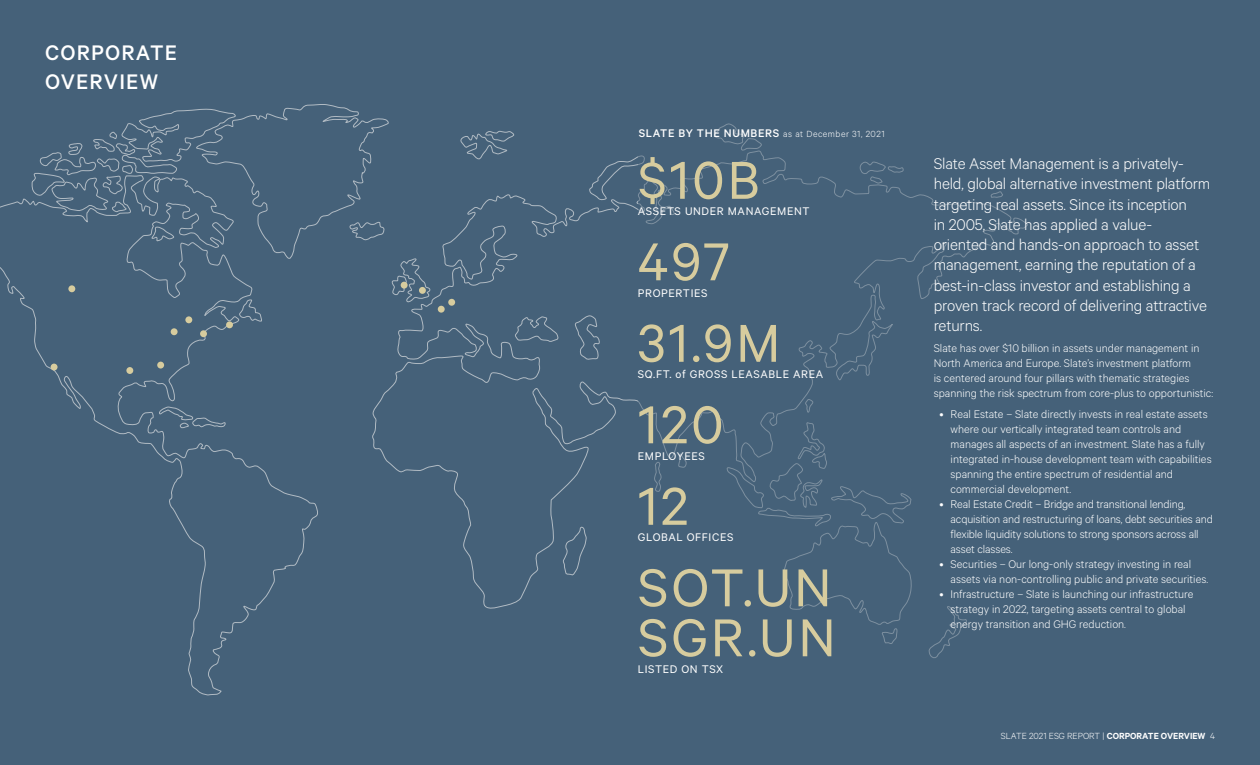
<style>
.page{position:relative;width:1260px;height:765px;background:#456179}
.page>*{position:absolute;margin:0;border:0;box-sizing:border-box;transform-origin:0 0}
.t1{font:60px/50px "Calibre";letter-spacing:.05em;color:#d7cc9e}
.t2{font:500 23.75px/28.5px "Calibre";letter-spacing:.05em;color:#fff}
.t3{font:300 17.5px/20.2px "Calibre";letter-spacing:-.01em;color:#fff}
.t4{font:300 12.5px/15px "Calibre";color:#fff}
.t5{font:12.5px "Calibre";letter-spacing:.05em;color:#fff}
.t6{font:300 10px "Calibre";color:#fff}
.t7{font:300 10px "Calibre";letter-spacing:.05em;color:#fff}
.s1{font-weight:500;font-size:12.5px}
.s2{font-weight:600}
</style>
<div class="page">
<svg style="left:0;top:182px;width:234px;height:514px"></svg>
<svg style="left:32px;top:115px;width:127px;height:207px"></svg>
<svg style="left:39px;top:131px;width:120px;height:298px"></svg>
<svg style="left:159px;top:104px;width:230px;height:117px"></svg>
<svg style="left:151px;top:221px;width:221px;height:405px"></svg>
<svg style="left:372px;top:150px;width:266px;height:459px"></svg>
<div style="left:157px;top:362px;width:7px;height:7px;background:#d7cc9e;border-radius:50%"></div>
<div style="left:126px;top:367px;width:7px;height:7px;background:#d7cc9e;border-radius:50%"></div>
<div style="left:51px;top:364px;width:7px;height:7px;background:#d7cc9e;border-radius:50%"></div>
<div style="left:68px;top:285px;width:7px;height:7px;background:#d7cc9e;border-radius:50%"></div>
<div style="left:171px;top:328px;width:7px;height:7px;background:#d7cc9e;border-radius:50%"></div>
<div style="left:185px;top:316px;width:7px;height:7px;background:#d7cc9e;border-radius:50%"></div>
<div style="left:226px;top:321px;width:7px;height:7px;background:#d7cc9e;border-radius:50%"></div>
<div style="left:200px;top:330px;width:7px;height:7px;background:#d7cc9e;border-radius:50%"></div>
<div style="left:401px;top:282px;width:7px;height:7px;background:#d7cc9e;border-radius:50%"></div>
<div style="left:419px;top:287px;width:7px;height:7px;background:#d7cc9e;border-radius:50%"></div>
<div style="left:438px;top:306px;width:7px;height:7px;background:#d7cc9e;border-radius:50%"></div>
<div style="left:448px;top:299px;width:7px;height:7px;background:#d7cc9e;border-radius:50%"></div>
<h2 class="t2" style="left:45px;top:40px;width:134px">CORPORATE<br>OVERVIEW</h2>
<p class="t7" style="left:639px;top:130px;width:247px"><span class="s1">SLATE BY THE NUMBERS</span> as at December 31, 2021</p>
<h1 class="t1" style="left:638px;top:158px;width:123px">$10B</h1>
<p class="t5" style="left:638px;top:206px;width:173px">ASSETS UNDER MANAGEMENT</p>
<h1 class="t1" style="left:638px;top:240px;width:93px">497</h1>
<p class="t5" style="left:638px;top:288px;width:71px">PROPERTIES</p>
<h1 class="t1" style="left:638px;top:321px;width:144px">31.9M</h1>
<p class="t5" style="left:638px;top:369px;width:187px">SQ.FT. of GROSS LEASABLE AREA</p>
<h1 class="t1" style="left:638px;top:403px;width:87px">120</h1>
<p class="t5" style="left:638px;top:451px;width:68px">EMPLOYEES</p>
<h1 class="t1" style="left:638px;top:484px;width:52px">12</h1>
<p class="t5" style="left:638px;top:532px;width:97px">GLOBAL OFFICES</p>
<h1 class="t1" style="left:638px;top:566px;width:199px">SOT.UN<br>SGR.UN</h1>
<p class="t5" style="left:638px;top:664px;width:87px">LISTED ON TSX</p>
<p class="t3" style="left:934px;top:154px;width:278px">Slate Asset Management is a privately&shy;held, global alternative investment platform targeting real assets. Since its inception<br>in 2005, Slate has applied a value-<br>oriented and hands-on approach to asset management, earning the reputation of a best-in-class investor and establishing a proven track record of delivering attractive returns.</p>
<p class="t4" style="left:934px;top:341px;width:281px">Slate has over $10 billion in assets under management in North America and Europe. Slate’s investment platform<br>is centered around four pillars with thematic strategies spanning the risk spectrum from core-plus to opportunistic:</p>
<p class="t4" style="left:951px;top:407px;width:263px;text-indent:-11px">• Real Estate – Slate directly invests in real estate assets where our vertically integrated team controls and manages all aspects of an investment. Slate has a fully integrated in-house development team with capabilities spanning the entire spectrum of residential and commercial development.</p>
<p class="t4" style="left:951px;top:497px;width:264px;text-indent:-11px">• Real Estate Credit – Bridge and transitional lending, acquisition and restructuring of loans, debt securities and flexible liquidity solutions to strong sponsors across all asset classes.</p>
<p class="t4" style="left:951px;top:557px;width:259px;text-indent:-11px">• Securities – Our long-only strategy investing in real assets via non-controlling public and private securities.</p>
<p class="t4" style="left:951px;top:587px;width:244px;text-indent:-11px">• Infrastructure – Slate is launching our infrastructure strategy in 2022, targeting assets central to global energy transition and GHG reduction.</p>
<p class="t6" style="left:1001px;top:732px;width:216px">SLATE 2021 ESG REPORT | <span class="s2">CORPORATE OVERVIEW</span> 4</p>
</div>
